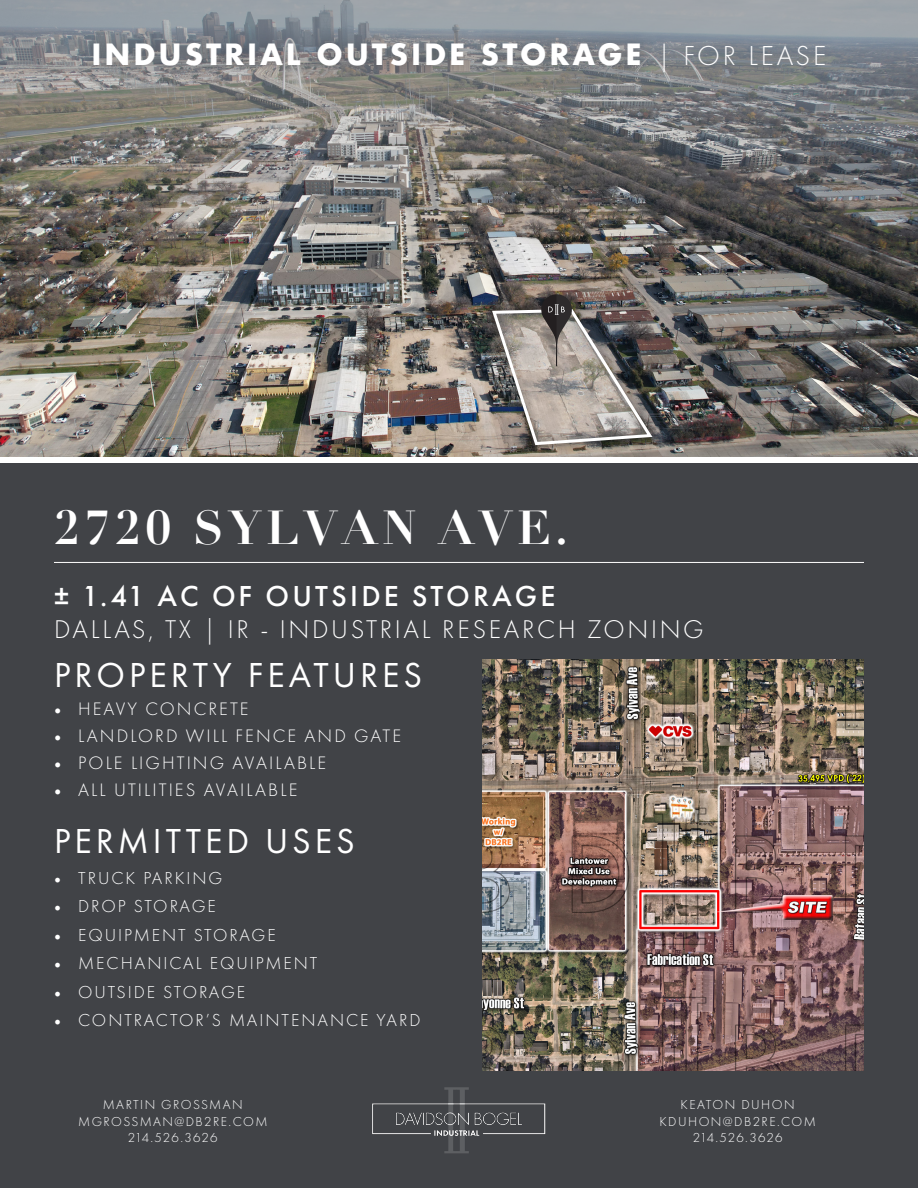
<style>
.page{position:relative;width:918px;height:1188px;background:#fff}
.page>*{position:absolute;margin:0;border:0;box-sizing:border-box;transform-origin:0 0}
.t1{font:700 46.5px "Didot";letter-spacing:.1em;color:#fff}
.t2{font:36px "Futura PT";letter-spacing:.11em;color:#fff}
.t3{font:500 30px "Futura PT";letter-spacing:.11em;color:#fff}
.t4{font:700 28.5px "Futura";letter-spacing:.1em;color:#fff}
.t5{font:300 26.7px "Futura PT";letter-spacing:.1em;color:#fff}
.t6{font:300 18.75px "Futura PT";letter-spacing:.11em;color:#fff}
.t7{font:300 18px "Futura PT";letter-spacing:.11em;color:#fff}
.t8{font:300 13.5px "Futura PT";letter-spacing:.105em;color:#fff}
.t9{font:300 13.5px "Futura PT";letter-spacing:.065em;color:#fff}
.s1{font-family:"Futura PT";font-weight:300}
.s2{font-family:"Minion Pro";font-weight:400}
</style>
<div class="page">
<img style="left:0;top:245px;width:918px;height:211px">
<div style="left:0;top:464px;width:918px;height:724px;background:#414347"></div>
<hr style="left:54px;top:562px;width:810px;height:1px;background:#fff">
<svg style="left:0;top:0;width:918px;height:245px;background:#7c7b7a"></svg>
<div style="left:77px;top:27px;width:763px;height:59px;background:#231f20;opacity:.38"></div>
<img style="left:482px;top:659px;width:382px;height:412px">
<img style="left:372px;top:1087px;width:174px;height:66px">
<div style="left:483px;top:300px;width:177px;height:154px;background:#231f20;opacity:.75"></div>
<img style="left:490px;top:294px;width:165px;height:153px">
<p class="t4" style="left:92px;top:34px;width:736px">INDUSTRIAL OUTSIDE STORAGE <span class="s1">| FOR LEASE</span></p>
<p class="t1" style="left:54px;top:499px;width:516px">2720 SYLVAN AVE.</p>
<p class="t3" style="left:54px;top:578px;width:503px">± 1.41 AC OF OUTSIDE STORAGE</p>
<p class="t5" style="left:54px;top:614px;width:651px">DALLAS, TX | IR - INDUSTRIAL RESEARCH ZONING</p>
<p class="t2" style="left:54px;top:653px;width:369px">PROPERTY FEATURES</p>
<p class="t6" style="left:54px;top:699px;width:196px"><span class="s2">•</span> HEAVY CONCRETE</p>
<p class="t6" style="left:54px;top:726px;width:348px"><span class="s2">•</span> LANDLORD WILL FENCE AND GATE</p>
<p class="t6" style="left:54px;top:753px;width:274px"><span class="s2">•</span> POLE LIGHTING AVAILABLE</p>
<p class="t6" style="left:54px;top:780px;width:245px"><span class="s2">•</span> ALL UTILITIES AVAILABLE</p>
<p class="t2" style="left:54px;top:820px;width:302px">PERMITTED USES</p>
<p class="t7" style="left:54px;top:867px;width:170px"><span class="s2">•</span> TRUCK PARKING</p>
<p class="t7" style="left:54px;top:896px;width:163px"><span class="s2">•</span> DROP STORAGE</p>
<p class="t7" style="left:54px;top:924px;width:223px"><span class="s2">•</span> EQUIPMENT STORAGE</p>
<p class="t7" style="left:54px;top:953px;width:265px"><span class="s2">•</span> MECHANICAL EQUIPMENT</p>
<p class="t7" style="left:54px;top:981px;width:193px"><span class="s2">•</span> OUTSIDE STORAGE</p>
<p class="t7" style="left:54px;top:1010px;width:368px"><span class="s2">•</span> CONTRACTOR’S MAINTENANCE YARD</p>
<p class="t8" style="left:103px;top:1097px;width:141px">MARTIN GROSSMAN</p>
<p class="t8" style="left:78px;top:1114px;width:191px">MGROSSMAN@DB2RE.COM</p>
<p class="t9" style="left:128px;top:1130px;width:91px">214.526.3626</p>
<p class="t8" style="left:681px;top:1097px;width:116px">KEATON DUHON</p>
<p class="t8" style="left:659px;top:1113px;width:158px">KDUHON@DB2RE.COM</p>
<p class="t9" style="left:693px;top:1130px;width:91px">214.526.3626</p>
</div>
